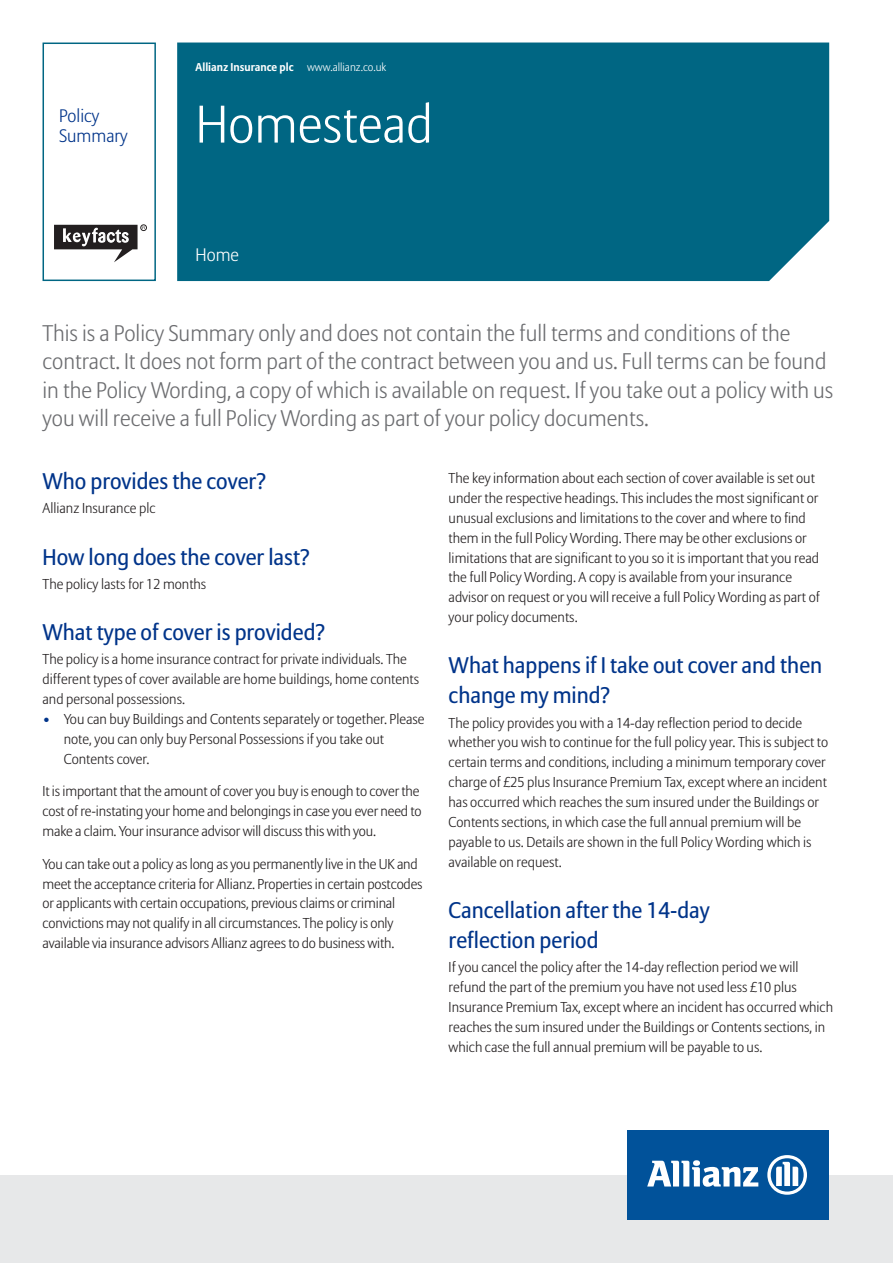
<style>
.page{position:relative;width:893px;height:1263px;background:#fff}
.page>*{position:absolute;margin:0;border:0;box-sizing:border-box;transform-origin:0 0}
.t1{font:300 52.5px "Allianz Sans";color:#fff}
.t2{font:300 22.5px/28.5px "Allianz Sans";color:#6c6d70}
.t3{font:22.5px/30px "Allianz Sans";color:#00348a}
.t4{font:300 18px/20px "Allianz Sans";color:#00348a}
.t5{font:300 18px "Allianz Sans";color:#fff}
.t6{font:300 14.25px/20px "Allianz Sans";color:#231f20}
.t7{font:700 11.25px "Allianz Sans";color:#fff}
.s1{font-weight:300}
.s2{font-weight:700;color:#00348a}
</style>
<div class="page">
<div style="left:0;top:1175px;width:893px;height:88px;background:#e7e8e9"></div>
<div style="left:177px;top:43px;width:652px;height:238px;background:#006683"></div>
<div style="left:43px;top:43px;width:113px;height:238px;border:2px solid #006683"></div>
<div style="left:627px;top:1130px;width:202px;height:90px;background:#01529a"></div>
<svg style="left:647px;top:1160px;width:111px;height:27px"></svg>
<svg style="left:767px;top:1155px;width:40px;height:40px"></svg>
<svg style="left:54px;top:225px;width:93px;height:37px"></svg>
<p class="t4" style="left:59px;top:107px;width:70px">Policy<br>Summary</p>
<p class="t7" style="left:196px;top:63px;width:192px">Allianz Insurance plc <span class="s1">www.allianz.co.uk</span></p>
<h1 class="t1" style="left:196px;top:103px;width:239px">Homestead</h1>
<p class="t5" style="left:196px;top:248px;width:45px">Home</p>
<p class="t2" style="left:43px;top:320px;width:792px">This is a Policy Summary only and does not contain the full terms and conditions of the contract. It does not form part of the contract between you and us. Full terms can be found in the Policy Wording, a copy of which is available on request. If you take out a policy with us you will receive a full Policy Wording as part of your policy documents.</p>
<h2 class="t3" style="left:43px;top:468px;width:225px">Who provides the cover?</h2>
<p class="t6" style="left:43px;top:500px;width:115px">Allianz Insurance plc</p>
<h2 class="t3" style="left:43px;top:544px;width:269px">How long does the cover last?</h2>
<p class="t6" style="left:43px;top:575px;width:165px">The policy lasts for 12 months</p>
<h2 class="t3" style="left:43px;top:619px;width:284px">What type of cover is provided?</h2>
<p class="t6" style="left:43px;top:650px;width:378px">The policy is a home insurance contract for private individuals. The different types of cover available are home buildings, home contents and personal possessions.</p>
<p class="t6" style="left:64px;top:710px;width:362px;text-indent:-21px"><span class="s2">•</span> You can buy Buildings and Contents separately or together. Please note, you can only buy Personal Possessions if you take out<br>Contents cover.</p>
<p class="t6" style="left:43px;top:782px;width:381px">It is important that the amount of cover you buy is enough to cover the cost of re-instating your home and belongings in case you ever need to make a claim. Your insurance advisor will discuss this with you.</p>
<p class="t6" style="left:43px;top:855px;width:382px">You can take out a policy as long as you permanently live in the UK and meet the acceptance criteria for Allianz. Properties in certain postcodes or applicants with certain occupations, previous claims or criminal convictions may not qualify in all circumstances. The policy is only available via insurance advisors Allianz agrees to do business with.</p>
<p class="t6" style="left:449px;top:469px;width:373px">The key information about each section of cover available is set out under the respective headings. This includes the most significant or unusual exclusions and limitations to the cover and where to find them in the full Policy Wording. There may be other exclusions or limitations that are significant to you so it is important that you read the full Policy Wording. A copy is available from your insurance advisor on request or you will receive a full Policy Wording as part of your policy documents.</p>
<h2 class="t3" style="left:449px;top:652px;width:375px">What happens if I take out cover and then change my mind?</h2>
<p class="t6" style="left:449px;top:714px;width:381px">The policy provides you with a 14-day reflection period to decide whether you wish to continue for the full policy year. This is subject to certain terms and conditions, including a minimum temporary cover charge of £25 plus Insurance Premium Tax, except where an incident has occurred which reaches the sum insured under the Buildings or Contents sections, in which case the full annual premium will be payable to us. Details are shown in the full Policy Wording which is available on request.</p>
<h2 class="t3" style="left:449px;top:897px;width:263px">Cancellation after the 14-day reflection period</h2>
<p class="t6" style="left:449px;top:958px;width:386px">If you cancel the policy after the 14-day reflection period we will refund the part of the premium you have not used less £10 plus Insurance Premium Tax, except where an incident has occurred which reaches the sum insured under the Buildings or Contents sections, in which case the full annual premium will be payable to us.</p>
</div>
